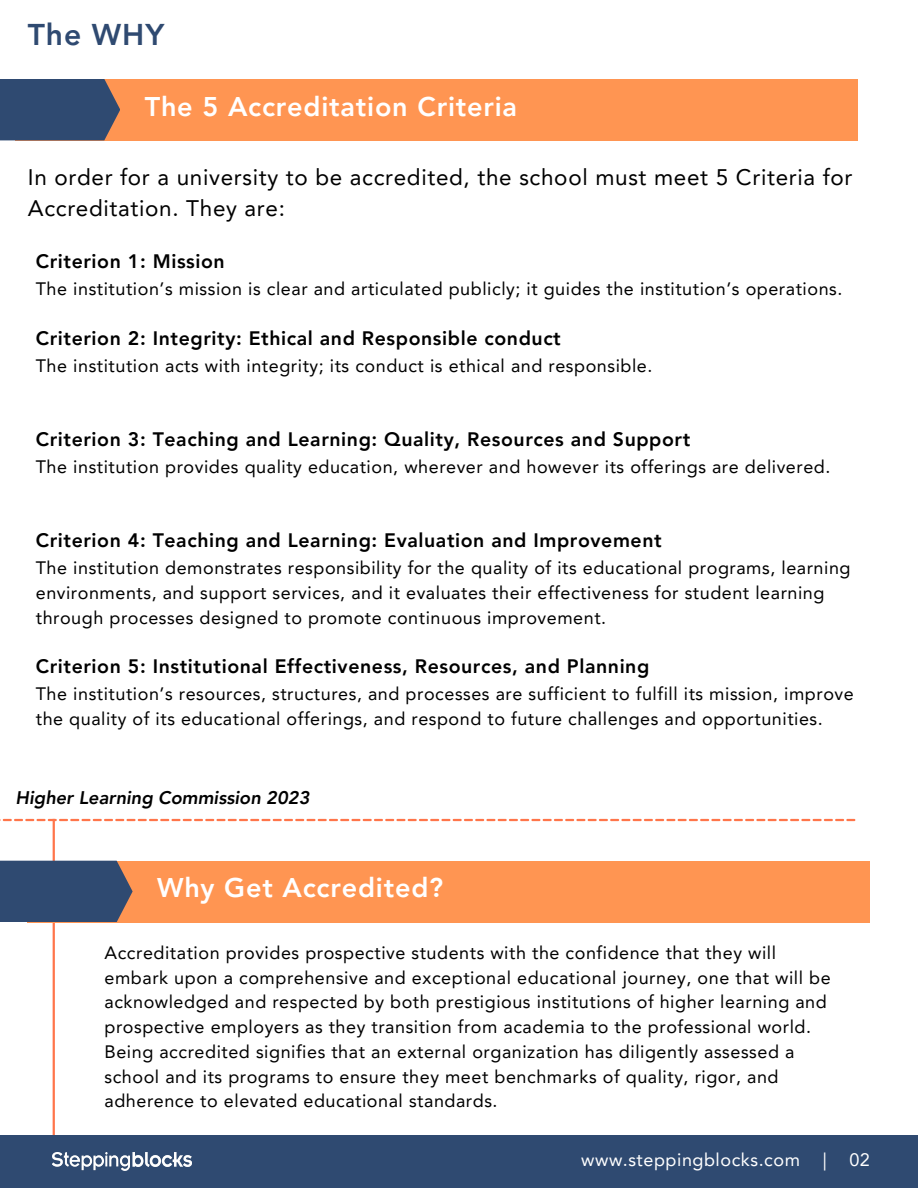
<style>
.page{position:relative;width:918px;height:1188px;background:#fff}
.page>*{position:absolute;margin:0;border:0;box-sizing:border-box;transform-origin:0 0}
.t1{font:800 30px "Avenir LT Pro";letter-spacing:.03em;color:#2f4a71}
.t2{font:800 27px "Avenir LT Pro";letter-spacing:.03em;color:#fff}
.t3{font:22.5px/30.3px "Avenir LT Pro";letter-spacing:.03em;color:#000}
.t4{font:800 19.5px "Avenir LT Pro";letter-spacing:.03em;color:#000}
.t5{font:italic 800 18.3px "Avenir LT Pro";color:#000}
.t6{font:18px/24.8px "Avenir LT Pro";letter-spacing:.03em;color:#000}
.t7{font:18px "Avenir LT Pro";letter-spacing:.03em;color:#fff}
</style>
<div class="page">
<div style="left:16px;top:79px;width:842px;height:61px;background:#ff9552"></div>
<div style="left:0;top:79px;width:120px;height:61px;background:#2f4a71"></div>
<hr style="left:53px;top:819px;width:2px;height:369px;background:#ff754a">
<div style="left:28px;top:861px;width:842px;height:61px;background:#ff9552"></div>
<div style="left:0;top:861px;width:133px;height:61px;background:#2f4a71"></div>
<svg style="left:0;top:819px;width:855px;height:2px;background:#ff9473"></svg>
<div style="left:0;top:1135px;width:918px;height:53px;background:#2f4a71"></div>
<img style="left:53px;top:1153px;width:138px;height:18px">
<p class="t1" style="left:28px;top:23px;width:138px">The WHY</p>
<p class="t2" style="left:145px;top:95px;width:374px">The 5 Accreditation Criteria</p>
<p class="t3" style="left:28px;top:164px;width:826px">In order for a university to be accredited, the school must meet 5 Criteria for<br>Accreditation. They are:</p>
<p class="t4" style="left:36px;top:253px;width:191px">Criterion 1: Mission</p>
<p class="t6" style="left:36px;top:278px;width:808px">The institution’s mission is clear and articulated publicly; it guides the institution’s operations.</p>
<p class="t4" style="left:36px;top:330px;width:527px">Criterion 2: Integrity: Ethical and Responsible conduct</p>
<p class="t6" style="left:36px;top:355px;width:618px">The institution acts with integrity; its conduct is ethical and responsible.</p>
<p class="t4" style="left:36px;top:431px;width:656px">Criterion 3: Teaching and Learning: Quality, Resources and Support</p>
<p class="t6" style="left:36px;top:456px;width:796px">The institution provides quality education, wherever and however its offerings are delivered.</p>
<p class="t4" style="left:36px;top:532px;width:627px">Criterion 4: Teaching and Learning: Evaluation and Improvement</p>
<p class="t6" style="left:36px;top:557px;width:816px">The institution demonstrates responsibility for the quality of its educational programs, learning environments, and support services, and it evaluates their effectiveness for student learning through processes designed to promote continuous improvement.</p>
<p class="t4" style="left:36px;top:658px;width:615px">Criterion 5: Institutional Effectiveness, Resources, and Planning</p>
<p class="t6" style="left:36px;top:683px;width:820px">The institution’s resources, structures, and processes are sufficient to fulfill its mission, improve the quality of its educational offerings, and respond to future challenges and opportunities.</p>
<p class="t5" style="left:16px;top:790px;width:295px">Higher Learning Commission 2023</p>
<p class="t2" style="left:157px;top:877px;width:288px">Why Get Accredited?</p>
<p class="t6" style="left:105px;top:942px;width:728px">Accreditation provides prospective students with the confidence that they will embark upon a comprehensive and exceptional educational journey, one that will be acknowledged and respected by both prestigious institutions of higher learning and prospective employers as they transition from academia to the professional world.<br>Being accredited signifies that an external organization has diligently assessed a school and its programs to ensure they meet benchmarks of quality, rigor, and adherence to elevated educational standards.</p>
<p class="t7" style="left:581px;top:1152px;width:220px">www.steppingblocks.com</p>
<p class="t7" style="left:823px;top:1152px;width:5px">|</p>
<p class="t7" style="left:849px;top:1152px;width:22px">02</p>
</div>
